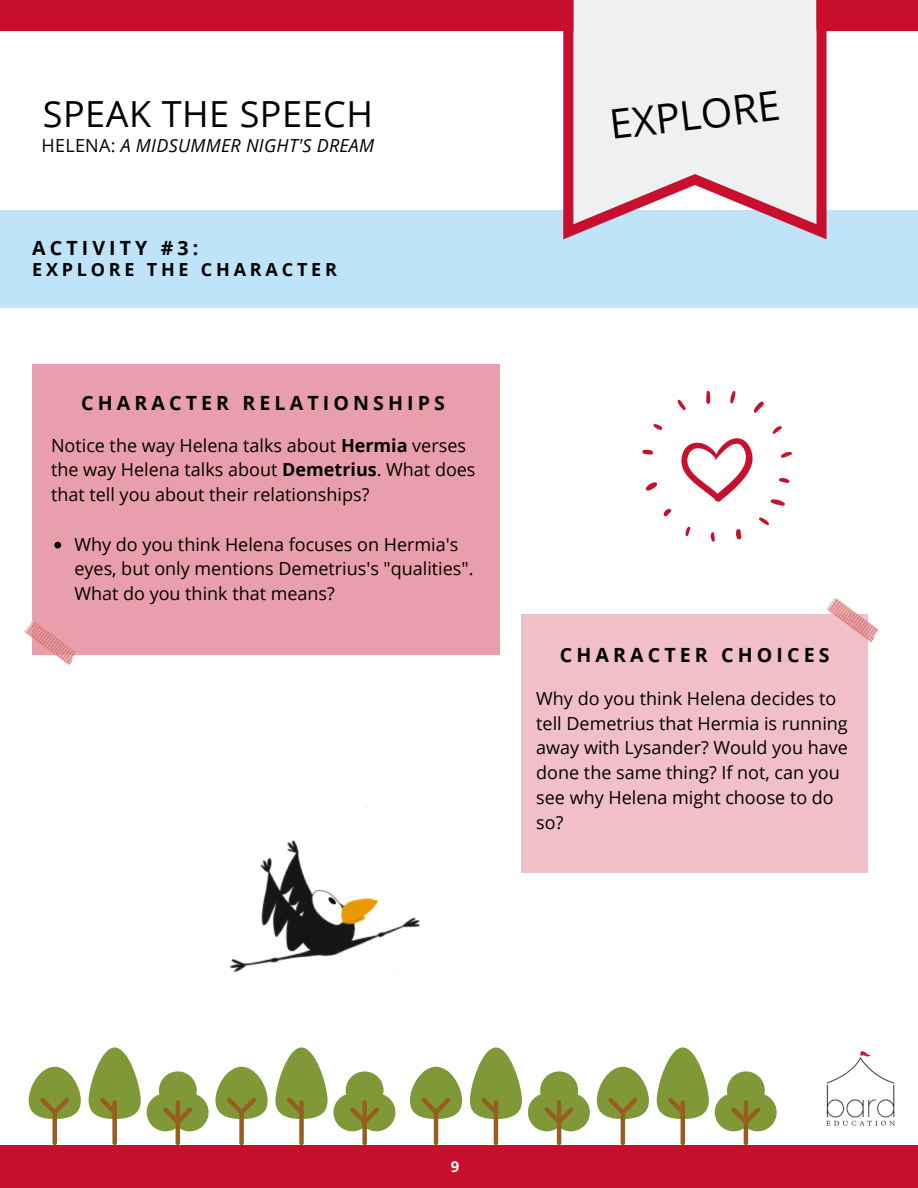
<style>
.page{position:relative;width:918px;height:1188px;background:#fff}
.page>*{position:absolute;margin:0;border:0;box-sizing:border-box;transform-origin:0 0}
.t1{font:40.65px "Open Sans";color:#000}
.t2{font:36px "Open Sans";letter-spacing:.015em;color:#000}
.t3{font:700 19.65px "Open Sans";letter-spacing:.21em;color:#000}
.t4{font:18px/24.8px "Open Sans";color:#000}
.t5{font:italic 18px "Open Sans";letter-spacing:.015em;color:#000}
.t6{font:700 18px "Open Sans";letter-spacing:.21em;color:#000}
.t7{font:700 15px "Open Sans";color:#fff}
.s1{font-style:normal}
.s2{font-weight:700}
</style>
<div class="page">
<div style="left:0;top:1146px;width:918px;height:42px;background:#c8102e"></div>
<div style="left:0;top:0;width:918px;height:30px;background:#c8102e"></div>
<div style="left:0;top:210px;width:918px;height:98px;background:#bfe4f9"></div>
<svg style="left:563px;top:0;width:264px;height:239px;fill:#eff0f2"></svg>
<div style="left:32px;top:364px;width:468px;height:291px;background:#e99fab"></div>
<div style="left:522px;top:614px;width:346px;height:259px;background:#f0bfc7"></div>
<img style="left:24px;top:621px;width:53px;height:44px">
<img style="left:826px;top:597px;width:53px;height:45px">
<svg style="left:681px;top:438px;width:72px;height:64px"></svg>
<svg style="left:706px;top:391px;width:4px;height:13px"></svg>
<svg style="left:678px;top:399px;width:8px;height:11px"></svg>
<svg style="left:653px;top:424px;width:10px;height:6px"></svg>
<svg style="left:642px;top:449px;width:11px;height:6px"></svg>
<svg style="left:645px;top:482px;width:13px;height:9px"></svg>
<svg style="left:663px;top:509px;width:9px;height:8px"></svg>
<svg style="left:686px;top:526px;width:4px;height:11px"></svg>
<svg style="left:710px;top:532px;width:5px;height:10px"></svg>
<svg style="left:759px;top:517px;width:10px;height:8px"></svg>
<svg style="left:770px;top:499px;width:15px;height:7px"></svg>
<svg style="left:779px;top:478px;width:11px;height:5px"></svg>
<svg style="left:781px;top:452px;width:11px;height:6px"></svg>
<svg style="left:772px;top:426px;width:10px;height:8px"></svg>
<svg style="left:754px;top:401px;width:10px;height:12px"></svg>
<svg style="left:730px;top:391px;width:6px;height:13px"></svg>
<svg style="left:736px;top:529px;width:5px;height:11px"></svg>
<img style="left:229px;top:806px;width:192px;height:167px">
<svg style="left:54px;top:542px;width:7px;height:6px"></svg>
<div style="left:159px;top:1071px;width:38px;height:38px;background:#7f9838;border-radius:50%"></div>
<div style="left:147px;top:1093px;width:38px;height:38px;background:#7f9838;border-radius:50%"></div>
<div style="left:171px;top:1093px;width:38px;height:38px;background:#7f9838;border-radius:50%"></div>
<svg style="left:163px;top:1100px;width:31px;height:45px"></svg>
<svg style="left:29px;top:1067px;width:52px;height:78px"></svg>
<svg style="left:89px;top:1047px;width:52px;height:98px"></svg>
<div style="left:346px;top:1071px;width:38px;height:38px;background:#7f9838;border-radius:50%"></div>
<div style="left:333px;top:1093px;width:38px;height:38px;background:#7f9838;border-radius:50%"></div>
<div style="left:358px;top:1093px;width:37px;height:38px;background:#7f9838;border-radius:50%"></div>
<svg style="left:349px;top:1100px;width:32px;height:45px"></svg>
<svg style="left:216px;top:1067px;width:52px;height:78px"></svg>
<svg style="left:275px;top:1047px;width:53px;height:98px"></svg>
<img style="left:826px;top:1051px;width:69px;height:74px">
<div style="left:540px;top:1071px;width:38px;height:38px;background:#7f9838;border-radius:50%"></div>
<div style="left:528px;top:1093px;width:38px;height:38px;background:#7f9838;border-radius:50%"></div>
<div style="left:552px;top:1093px;width:38px;height:38px;background:#7f9838;border-radius:50%"></div>
<svg style="left:544px;top:1100px;width:31px;height:45px"></svg>
<svg style="left:410px;top:1067px;width:52px;height:78px"></svg>
<svg style="left:470px;top:1047px;width:52px;height:98px"></svg>
<div style="left:727px;top:1071px;width:38px;height:38px;background:#7f9838;border-radius:50%"></div>
<div style="left:715px;top:1093px;width:38px;height:38px;background:#7f9838;border-radius:50%"></div>
<div style="left:739px;top:1093px;width:38px;height:38px;background:#7f9838;border-radius:50%"></div>
<svg style="left:731px;top:1100px;width:31px;height:45px"></svg>
<svg style="left:597px;top:1067px;width:52px;height:78px"></svg>
<svg style="left:657px;top:1047px;width:52px;height:98px"></svg>
<p class="t2" style="left:43px;top:89px;width:332px">SPEAK THE SPEECH</p>
<p class="t5" style="left:42px;top:133px;width:334px"><span class="s1">HELENA:</span> A MIDSUMMER NIGHT'S DREAM</p>
<p class="t3" style="left:32px;top:234px;width:168px">ACTIVITY #3:</p>
<p class="t6" style="left:32px;top:257px;width:306px">EXPLORE THE CHARACTER</p>
<p class="t3" style="left:81px;top:389px;width:365px">CHARACTER RELATIONSHIPS</p>
<p class="t4" style="left:51px;top:432px;width:426px">Notice the way Helena talks about <span class="s2">Hermia</span> verses the way Helena talks about <span class="s2">Demetrius</span>. What does that tell you about their relationships?</p>
<p class="t4" style="left:74px;top:531px;width:401px">Why do you think Helena focuses on Hermia's eyes, but only mentions Demetrius's "qualities".<br>What do you think that means?</p>
<p class="t1" style="left:606px;top:96px;width:173px;rotate:-7deg">EXPLORE</p>
<p class="t3" style="left:560px;top:641px;width:271px">CHARACTER CHOICES</p>
<p class="t4" style="left:536px;top:686px;width:313px">Why do you think Helena decides to tell Demetrius that Hermia is running away with Lysander? Would you have done the same thing? If not, can you see why Helena might choose to do so?</p>
<p class="t7" style="left:451px;top:1156px;width:10px">9</p>
</div>
